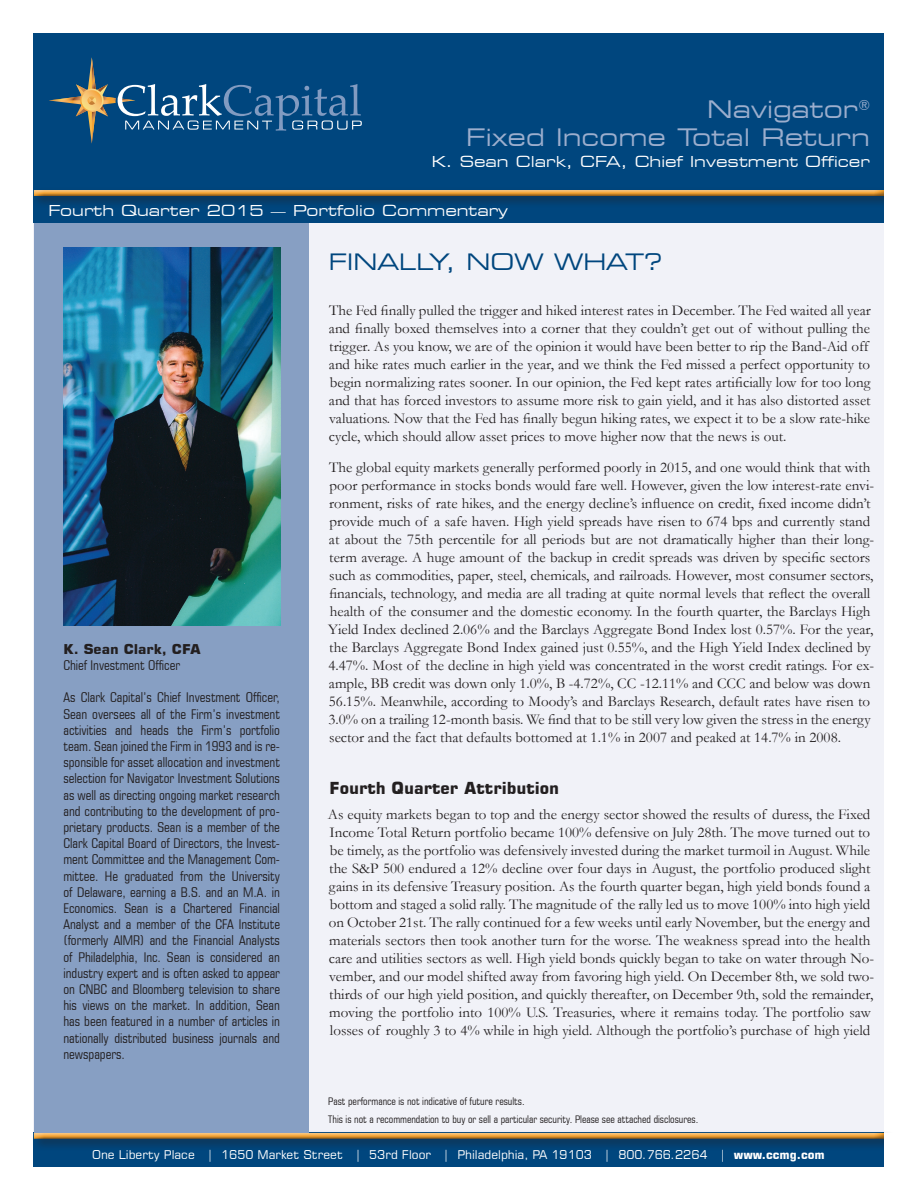
<style>
.page{position:relative;width:918px;height:1188px;background:#fff}
.page>*{position:absolute;margin:0;border:0;box-sizing:border-box;transform-origin:0 0}
.t1{font:expanded 24px/28.8px "Square 721 BT";color:#9caecd;text-align:right}
.t2{font:expanded 22.5px "Square 721 BT";color:#00467e}
.t3{font:700 16.5px "Square 721 BT";color:#231f20}
.t4{font:15px/18px "Garamond";color:#231f20}
.t5{font:expanded 15px "Square 721 BT";color:#fff}
.t6{font:condensed 13.5px/16.2px "Square 721 BT";color:#231f20;text-align:justify}
.t7{font:700 13.5px "Square 721 BT";color:#231f20;scale:1.06 1}
.t8{font:12px "Square 721 BT";color:#fff}
.t9{font:condensed 10.5px/18px "Square 721 BT";color:#231f20}
.s1{font-weight:700}
</style>
<div class="page">
<div style="left:34px;top:34px;width:850px;height:1126px;background:#f1f2f8"></div>
<div style="left:34px;top:34px;width:850px;height:189px;background:#00467e"></div>
<div style="left:34px;top:1133px;width:850px;height:34px;background:#00467e"></div>
<svg style="left:49px;top:57px;width:313px;height:87px"></svg>
<div style="left:31px;top:187px;width:866px;height:22px;background:#231f20;opacity:.5"></div>
<div style="left:33px;top:189px;width:852px;height:9px;background:#231f20;opacity:.75"></div>
<div style="left:884px;top:0;width:34px;height:227px;background:#fff"></div>
<div style="left:31px;top:1130px;width:866px;height:21px;background:#231f20;opacity:.5"></div>
<div style="left:33px;top:1132px;width:852px;height:9px;background:#231f20;opacity:.75"></div>
<div style="left:884px;top:1133px;width:34px;height:37px;background:#fff"></div>
<div style="left:34px;top:223px;width:275px;height:910px;background:#879fc3"></div>
<img style="left:63px;top:247px;width:217px;height:378px">
<h1 class="t1" style="left:466px;top:95px;width:405px">Navigator<sup>®<br></sup>Fixed Income Total Return</h1>
<p class="t5" style="left:432px;top:153px;width:440px">K. Sean Clark, CFA, Chief Investment Officer</p>
<p class="t5" style="left:49px;top:201px;width:461px">Fourth Quarter 2015 — Portfolio Commentary</p>
<p class="t7" style="left:63px;top:641px;width:131px">K. Sean Clark, CFA</p>
<p class="t6" style="left:63px;top:657px;width:118px">Chief Investment Officer</p>
<p class="t6" style="left:63px;top:689px;width:218px">As Clark Capital’s Chief Investment Officer, Sean oversees all of the Firm’s investment activities and heads the Firm’s portfolio team. Sean joined the Firm in 1993 and is re&shy;sponsible for asset allocation and investment selection for Navigator Investment Solutions as well as directing ongoing market research and contributing to the development of pro&shy;prietary products. Sean is a member of the Clark Capital Board of Directors, the Invest&shy;ment Committee and the Management Com&shy;mittee. He graduated from the University of Delaware, earning a B.S. and an M.A. in Economics. Sean is a Chartered Financial Analyst and a member of the CFA Institute (formerly AIMR) and the Financial Analysts of Philadelphia, Inc. Sean is considered an industry expert and is often asked to appear on CNBC and Bloomberg television to share his views on the market. In addition, Sean has been featured in a number of articles in nationally distributed business journals and newspapers.</p>
<h2 class="t2" style="left:329px;top:248px;width:335px">FINALLY, NOW WHAT?</h2>
<p class="t4" style="left:329px;top:301px;width:544px">The Fed finally pulled the trigger and hiked interest rates in December. The Fed waited all year and finally boxed themselves into a corner that they couldn’t get out of without pulling the trigger. As you know, we are of the opinion it would have been better to rip the Band-Aid off and hike rates much earlier in the year, and we think the Fed missed a perfect opportunity to begin normalizing rates sooner. In our opinion, the Fed kept rates artificially low for too long and that has forced investors to assume more risk to gain yield, and it has also distorted asset valuations. Now that the Fed has finally begun hiking rates, we expect it to be a slow rate-hike cycle, which should allow asset prices to move higher now that the news is out.</p>
<p class="t4" style="left:328px;top:458px;width:547px">The global equity markets generally performed poorly in 2015, and one would think that with poor performance in stocks bonds would fare well. However, given the low interest-rate envi&shy;ronment, risks of rate hikes, and the energy decline’s influence on credit, fixed income didn’t provide much of a safe haven. High yield spreads have risen to 674 bps and currently stand at about the 75th percentile for all periods but are not dramatically higher than their long&shy;term average. A huge amount of the backup in credit spreads was driven by specific sectors such as commodities, paper, steel, chemicals, and railroads. However, most consumer sectors, financials, technology, and media are all trading at quite normal levels that reflect the overall health of the consumer and the domestic economy. In the fourth quarter, the Barclays High Yield Index declined 2.06% and the Barclays Aggregate Bond Index lost 0.57%. For the year, the Barclays Aggregate Bond Index gained just 0.55%, and the High Yield Index declined by 4.47%. Most of the decline in high yield was concentrated in the worst credit ratings. For ex&shy;ample, BB credit was down only 1.0%, B -4.72%, CC -12.11% and CCC and below was down 56.15%. Meanwhile, according to Moody’s and Barclays Research, default rates have risen to 3.0% on a trailing 12-month basis. We find that to be still very low given the stress in the energy sector and the fact that defaults bottomed at 1.1% in 2007 and peaked at 14.7% in 2008.</p>
<p class="t3" style="left:330px;top:778px;width:231px">Fourth Quarter Attribution</p>
<p class="t4" style="left:328px;top:805px;width:548px">As equity markets began to top and the energy sector showed the results of duress, the Fixed Income Total Return portfolio became 100% defensive on July 28th. The move turned out to be timely, as the portfolio was defensively invested during the market turmoil in August. While the S&amp;P 500 endured a 12% decline over four days in August, the portfolio produced slight gains in its defensive Treasury position. As the fourth quarter began, high yield bonds found a bottom and staged a solid rally. The magnitude of the rally led us to move 100% into high yield on October 21st. The rally continued for a few weeks until early November, but the energy and materials sectors then took another turn for the worse. The weakness spread into the health care and utilities sectors as well. High yield bonds quickly began to take on water through No&shy;vember, and our model shifted away from favoring high yield. On December 8th, we sold two&shy;thirds of our high yield position, and quickly thereafter, on December 9th, sold the remainder, moving the portfolio into 100% U.S. Treasuries, where it remains today. The portfolio saw losses of roughly 3 to 4% while in high yield. Although the portfolio’s purchase of high yield</p>
<p class="t9" style="left:328px;top:1092px;width:372px">Past performance is not indicative of future results.<br>This is not a recommendation to buy or sell a particular security. Please see attached disclosures.</p>
<p class="t8" style="left:92px;top:1147px;width:734px">One Liberty Place | 1650 Market Street | 53rd Floor | Philadelphia, PA 19103 | 800.766.2264 | <span class="s1">www.ccmg.com</span></p>
</div>
